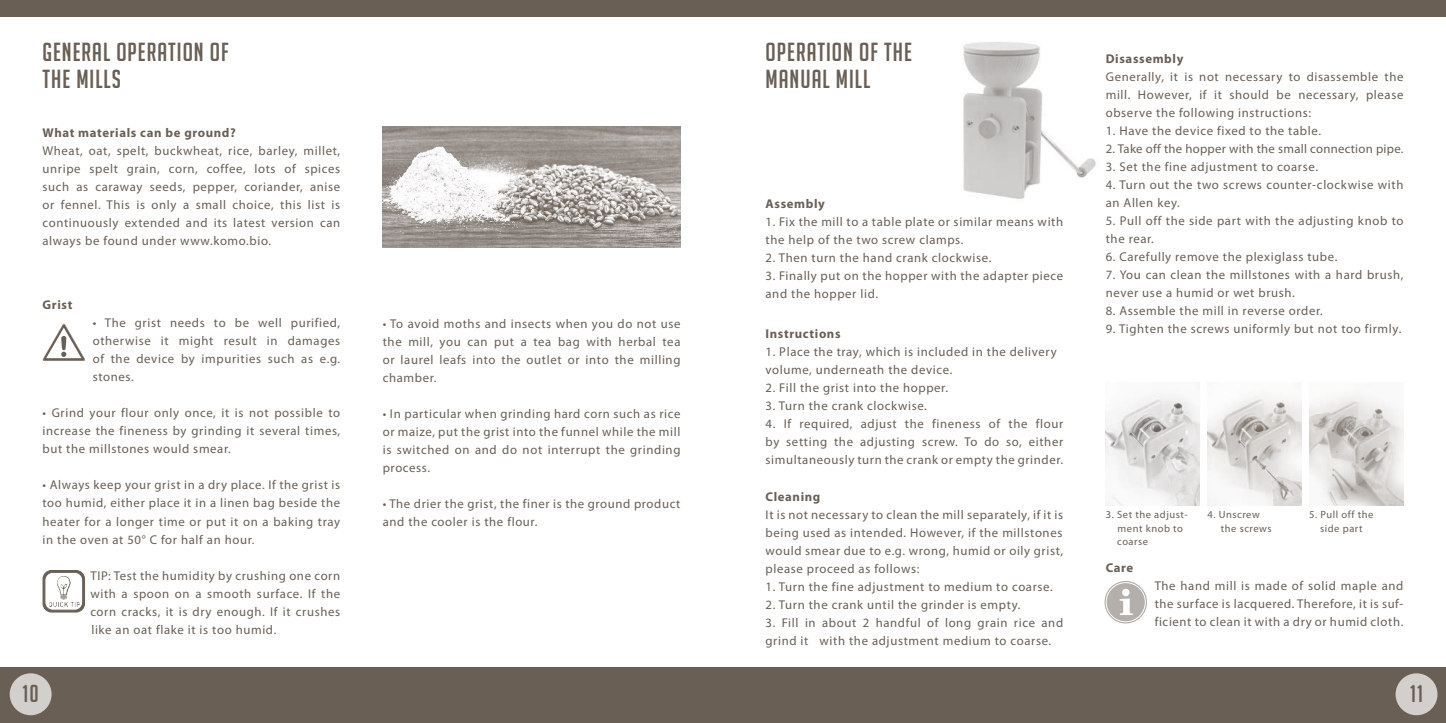
<style>
.page{position:relative;width:1446px;height:723px;background:#fff}
.page>*{position:absolute;margin:0;border:0;box-sizing:border-box;transform-origin:0 0}
.t1{font:25.5px/27px "Big Noodle Titling";letter-spacing:.04em;color:#695f55}
.t2{font:24px "Big Noodle Titling";color:#695f55}
.t3{font:12.75px/18px "Myriad Pro";letter-spacing:.05em;color:#695f55;text-align:justify}
.t4{font:700 12.75px "Myriad Pro";letter-spacing:.05em;color:#695f55}
.t5{font:12.75px "Myriad Pro";letter-spacing:.02em;color:#695f55}
.t6{font:10.5px/13.5px "Myriad Pro";letter-spacing:.05em;color:#695f55}
</style>
<div class="page">
<div style="left:0;top:668px;width:1446px;height:55px;background:#695f55"></div>
<div style="left:0;top:0;width:1446px;height:17px;background:#695f55"></div>
<div style="left:10px;top:673px;width:42px;height:42px;background:#d2cfcc;border-radius:50%"></div>
<div style="left:1395px;top:673px;width:42px;height:42px;background:#d2cfcc;border-radius:50%"></div>
<img style="left:43px;top:360px;width:42px;height:1px">
<svg style="left:43px;top:324px;width:42px;height:36px"></svg>
<svg style="left:43px;top:570px;width:42px;height:42px"></svg>
<img style="left:383px;top:126px;width:297px;height:122px">
<img style="left:963px;top:42px;width:133px;height:157px">
<img style="left:1104px;top:581px;width:43px;height:42px;border-radius:21px">
<div style="left:1106px;top:582px;width:39px;height:40px;border:1px solid #fff;border-radius:50%"></div>
<svg style="left:1119px;top:587px;width:14px;height:28px"></svg>
<img style="left:1106px;top:383px;width:94px;height:122px">
<img style="left:1207px;top:395px;width:94px;height:110px">
<img style="left:1309px;top:394px;width:94px;height:111px">
<h1 class="t1" style="left:43px;top:38px;width:188px">GENERAL OPERATION OF<br>THE MILLS</h1>
<p class="t4" style="left:43px;top:125px;width:195px">What materials can be ground?</p>
<p class="t3" style="left:43px;top:142px;width:299px">Wheat, oat, spelt, buckwheat, rice, barley, millet, unripe spelt grain, corn, coffee, lots of spices such as caraway seeds, pepper, coriander, anise or fennel. This is only a small choice, this list is continuously extended and its latest version can always be found under www.komo.bio.</p>
<p class="t4" style="left:43px;top:297px;width:31px">Grist</p>
<p class="t3" style="left:93px;top:314px;width:249px">• The grist needs to be well purified, otherwise it might result in damages of the device by impurities such as e.g. stones.</p>
<p class="t3" style="left:43px;top:404px;width:299px">• Grind your flour only once, it is not possible to increase the fineness by grinding it several times, but the millstones would smear.</p>
<p class="t3" style="left:43px;top:476px;width:299px">• Always keep your grist in a dry place. If the grist is too humid, either place it in a linen bag beside the heater for a longer time or put it on a baking tray in the oven at 50° C for half an hour.</p>
<p class="t3" style="left:90px;top:566px;width:251px">TIP: Test the humidity by crushing one corn with a spoon on a smooth surface. If the corn cracks, it is dry enough. If it crushes like an oat flake it is too humid.</p>
<p class="t3" style="left:383px;top:314px;width:299px">• To avoid moths and insects when you do not use the mill, you can put a tea bag with herbal tea or laurel leafs into the outlet or into the milling chamber.</p>
<p class="t3" style="left:383px;top:404px;width:299px">• In particular when grinding hard corn such as rice or maize, put the grist into the funnel while the mill is switched on and do not interrupt the grinding process.</p>
<p class="t3" style="left:383px;top:494px;width:299px">• The drier the grist, the finer is the ground product and the cooler is the flour.</p>
<h1 class="t1" style="left:765px;top:38px;width:148px">OPERATION OF THE<br>MANUAL MILL</h1>
<p class="t4" style="left:765px;top:196px;width:61px">Assembly</p>
<p class="t3" style="left:765px;top:213px;width:299px">1. Fix the mill to a table plate or similar means with the help of the two screw clamps.</p>
<p class="t3" style="left:765px;top:249px;width:227px">2. Then turn the hand crank clockwise.</p>
<p class="t3" style="left:765px;top:267px;width:299px">3. Finally put on the hopper with the adapter piece and the hopper lid.</p>
<p class="t4" style="left:765px;top:326px;width:77px">Instructions</p>
<p class="t3" style="left:765px;top:343px;width:293px">1. Place the tray, which is included in the delivery volume, underneath the device.</p>
<p class="t3" style="left:765px;top:379px;width:184px">2. Fill the grist into the hopper.</p>
<p class="t3" style="left:765px;top:397px;width:163px">3. Turn the crank clockwise.</p>
<p class="t3" style="left:765px;top:415px;width:299px">4. If required, adjust the fineness of the flour by setting the adjusting screw. To do so, either simultaneously turn the crank or empty the grinder.</p>
<p class="t4" style="left:765px;top:488px;width:56px">Cleaning</p>
<p class="t3" style="left:765px;top:505px;width:299px">It is not necessary to clean the mill separately, if it is being used as intended. However, if the millstones would smear due to e.g. wrong, humid or oily grist, please proceed as follows:</p>
<p class="t3" style="left:765px;top:577px;width:289px">1. Turn the fine adjustment to medium to coarse.</p>
<p class="t3" style="left:765px;top:595px;width:256px">2. Turn the crank until the grinder is empty.</p>
<p class="t3" style="left:765px;top:613px;width:299px">3. Fill in about 2 handful of long grain rice and grind it with the adjustment medium to coarse.</p>
<p class="t4" style="left:1106px;top:50px;width:79px">Disassembly</p>
<p class="t3" style="left:1106px;top:67px;width:299px">Generally, it is not necessary to disassemble the mill. However, if it should be necessary, please observe the following instructions:</p>
<p class="t3" style="left:1106px;top:121px;width:217px">1. Have the device fixed to the table.</p>
<p class="t5" style="left:1106px;top:141px;width:299px">2. Take off the hopper with the small connection pipe.</p>
<p class="t3" style="left:1106px;top:157px;width:214px">3. Set the fine adjustment to coarse.</p>
<p class="t3" style="left:1106px;top:175px;width:299px">4. Turn out the two screws counter-clockwise with an Allen key.</p>
<p class="t3" style="left:1106px;top:211px;width:299px">5. Pull off the side part with the adjusting knob to the rear.</p>
<p class="t3" style="left:1106px;top:247px;width:233px">6. Carefully remove the plexiglass tube.</p>
<p class="t3" style="left:1106px;top:265px;width:299px">7. You can clean the millstones with a hard brush, never use a humid or wet brush.</p>
<p class="t3" style="left:1106px;top:301px;width:219px">8. Assemble the mill in reverse order.</p>
<p class="t3" style="left:1106px;top:319px;width:297px">9. Tighten the screws uniformly but not too firmly.</p>
<p class="t6" style="left:1117px;top:508px;width:72px;text-indent:-11px">3. Set the adjust&shy;ment knob to coarse</p>
<p class="t6" style="left:1221px;top:508px;width:52px;text-indent:-13px">4. Unscrew the screws</p>
<p class="t6" style="left:1309px;top:508px;width:66px;text-align:center">5. Pull off the side part</p>
<p class="t4" style="left:1106px;top:559px;width:29px">Care</p>
<p class="t3" style="left:1154px;top:576px;width:250px">The hand mill is made of solid maple and the surface is lacquered. Therefore, it is suf&shy;ficient to clean it with a dry or humid cloth.</p>
<h2 class="t2" style="left:22px;top:680px;width:18px">10</h2>
<h2 class="t2" style="left:1410px;top:680px;width:14px">11</h2>
</div>
